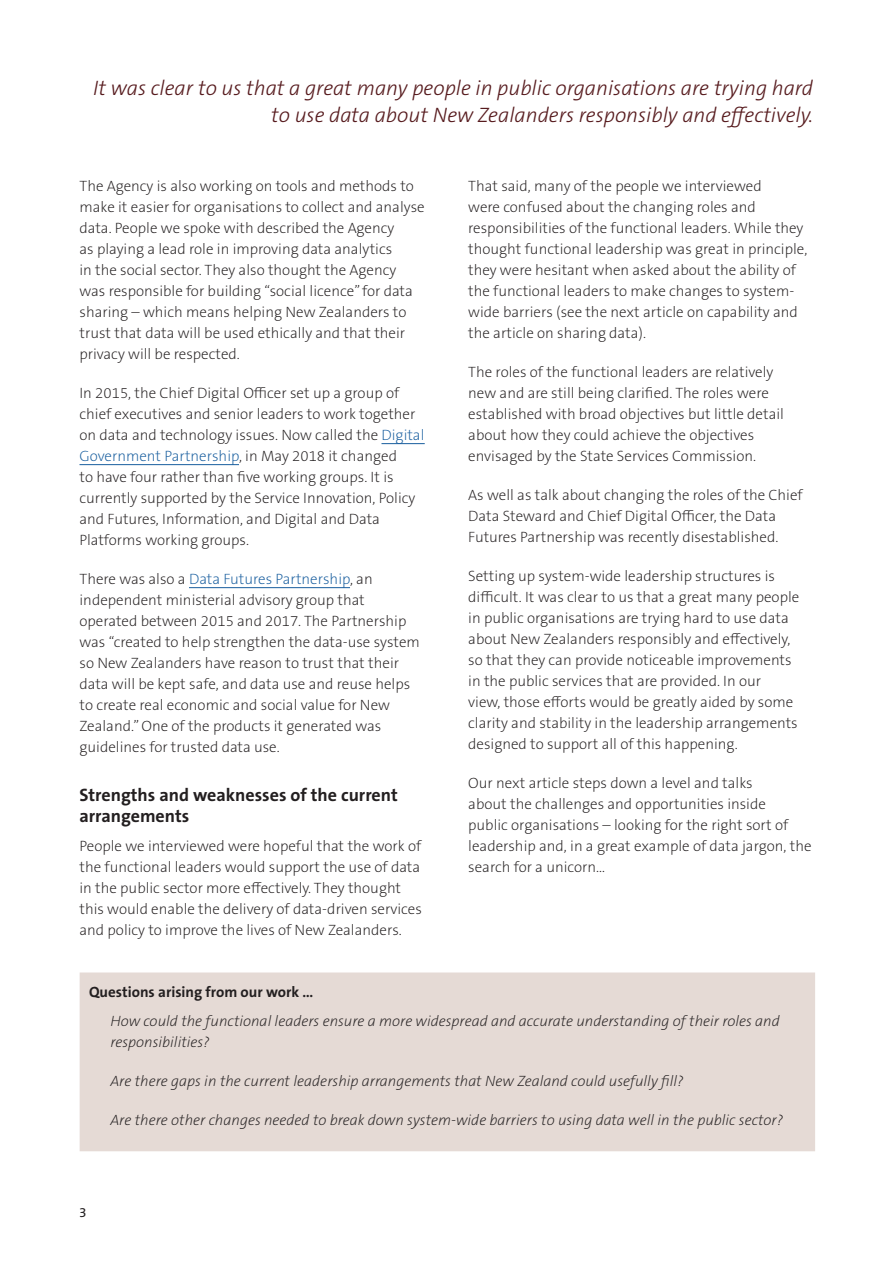
<style>
.page{position:relative;width:893px;height:1263px;background:#fff}
.page>*{position:absolute;margin:0;border:0;box-sizing:border-box;transform-origin:0 0}
.Pullquote{font:italic 300 21px/27px "The Sans OT3";color:#571b1e;text-align:right}
.Heading{font:700 18px/21.6px "The Sans OT7";color:#231f20}
.body_text{font:200 15px/21px "The Sans OT2";color:#231f20}
.t1{font:italic 200 15px/21px "The Sans OT2";color:#231f20}
.Sub-heading{font:700 15px "The Sans OT7";color:#231f20}
.t2{font:13.5px "The Sans OT5 Plain";color:#231f20}
.s1{color:#175d9e}
</style>
<div class="page">
<div style="left:80px;top:972px;width:735px;height:179px;background:#e5dad5;border:2px solid #e5dad5"></div>
<hr style="left:381px;top:443px;width:44px;height:1px;background:#175d9e">
<hr style="left:80px;top:464px;width:159px;height:1px;background:#175d9e">
<hr style="left:189px;top:587px;width:161px;height:1px;background:#175d9e">
<p class="Pullquote" style="left:93px;top:75px;width:722px">It was clear to us that a great many people in public organisations are trying hard to use data about New Zealanders responsibly and effectively.</p>
<p class="body_text" style="left:80px;top:176px;width:347px">The Agency is also working on tools and methods to make it easier for organisations to collect and analyse data. People we spoke with described the Agency<br>as playing a lead role in improving data analytics<br>in the social sector. They also thought the Agency was responsible for building “social licence” for data sharing – which means helping New Zealanders to trust that data will be used ethically and that their privacy will be respected.</p>
<p class="body_text" style="left:80px;top:383px;width:347px">In 2015, the Chief Digital Officer set up a group of chief executives and senior leaders to work together on data and technology issues. Now called the <span class="s1">Digital Government Partnership</span>, in May 2018 it changed<br>to have four rather than five working groups. It is currently supported by the Service Innovation, Policy and Futures, Information, and Digital and Data Platforms working groups.</p>
<p class="body_text" style="left:80px;top:569px;width:342px">There was also a <span class="s1">Data Futures Partnership</span>, an independent ministerial advisory group that operated between 2015 and 2017. The Partnership was “created to help strengthen the data-use system so New Zealanders have reason to trust that their data will be kept safe, and data use and reuse helps to create real economic and social value for New Zealand.” One of the products it generated was guidelines for trusted data use.</p>
<p class="Heading" style="left:80px;top:784px;width:320px">Strengths and weaknesses of the current arrangements</p>
<p class="body_text" style="left:80px;top:835px;width:344px">People we interviewed were hopeful that the work of the functional leaders would support the use of data in the public sector more effectively. They thought this would enable the delivery of data-driven services and policy to improve the lives of New Zealanders.</p>
<p class="body_text" style="left:468px;top:176px;width:341px">That said, many of the people we interviewed<br>were confused about the changing roles and responsibilities of the functional leaders. While they thought functional leadership was great in principle, they were hesitant when asked about the ability of the functional leaders to make changes to system&shy;wide barriers (see the next article on capability and the article on sharing data).</p>
<p class="body_text" style="left:468px;top:362px;width:317px">The roles of the functional leaders are relatively new and are still being clarified. The roles were established with broad objectives but little detail about how they could achieve the objectives envisaged by the State Services Commission.</p>
<p class="body_text" style="left:468px;top:485px;width:336px">As well as talk about changing the roles of the Chief<br>Data Steward and Chief Digital Officer, the Data<br>Futures Partnership was recently disestablished.</p>
<p class="body_text" style="left:468px;top:566px;width:333px">Setting up system-wide leadership structures is difficult. It was clear to us that a great many people in public organisations are trying hard to use data about New Zealanders responsibly and effectively, so that they can provide noticeable improvements in the public services that are provided. In our<br>view, those efforts would be greatly aided by some clarity and stability in the leadership arrangements designed to support all of this happening.</p>
<p class="body_text" style="left:468px;top:773px;width:345px">Our next article steps down a level and talks<br>about the challenges and opportunities inside<br>public organisations – looking for the right sort of leadership and, in a great example of data jargon, the search for a unicorn…</p>
<p class="Sub-heading" style="left:89px;top:982px;width:226px">Questions arising from our work …</p>
<p class="t1" style="left:110px;top:1010px;width:671px">How could the functional leaders ensure a more widespread and accurate understanding of their roles and responsibilities?</p>
<p class="t1" style="left:110px;top:1070px;width:575px">Are there gaps in the current leadership arrangements that New Zealand could usefully fill?</p>
<p class="t1" style="left:110px;top:1109px;width:674px">Are there other changes needed to break down system-wide barriers to using data well in the public sector?</p>
<p class="t2" style="left:79px;top:1204px;width:9px">3</p>
</div>
